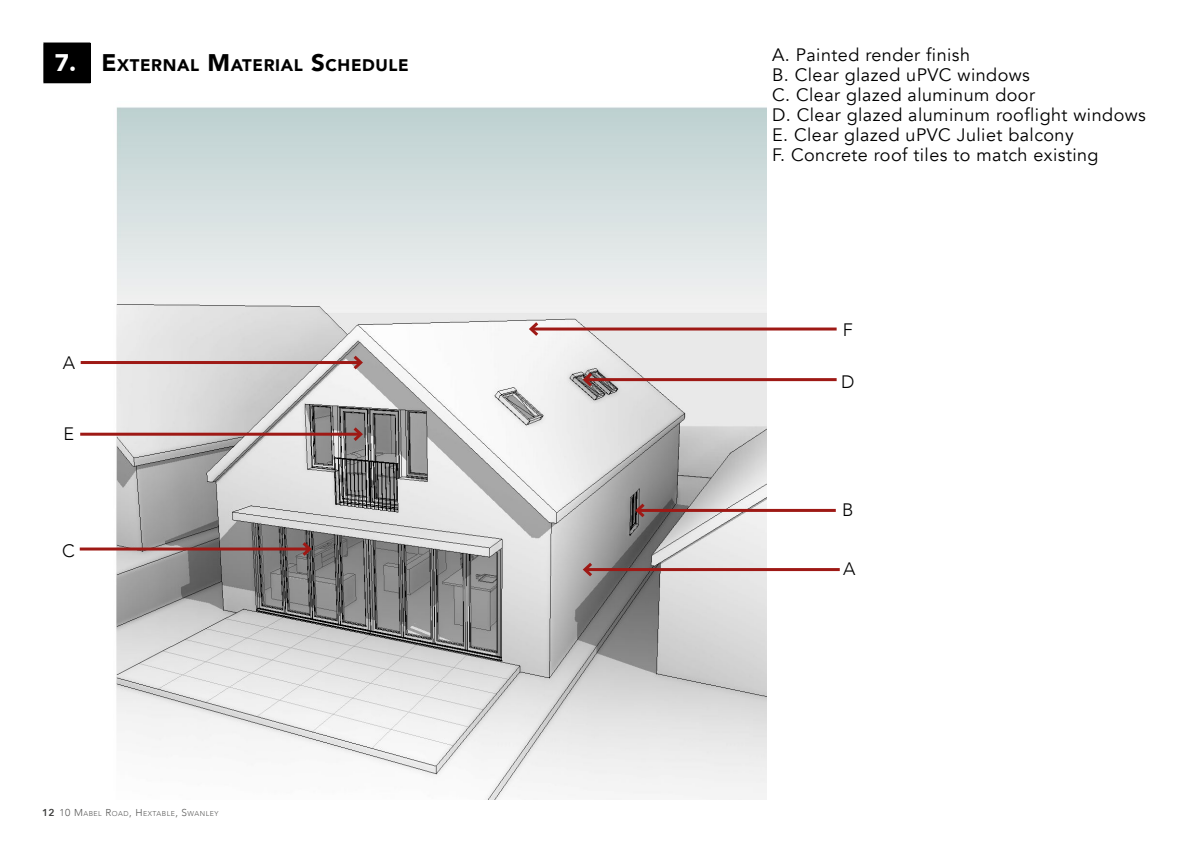
<style>
.page{position:relative;width:1191px;height:842px;background:#fff}
.page>*{position:absolute;margin:0;border:0;box-sizing:border-box;transform-origin:0 0}
.t1{font:18px/20px "Avenir";letter-spacing:.025em;color:#000}
.t2{font:300 18px "Avenir";color:#000}
.t3{font:900 16.8px "Avenir";letter-spacing:.035em;color:#000}
.t4{font:300 7px "Avenir";letter-spacing:.07em;color:#575756}
.s1{font-size:24px;color:#fff}
.s2{font-size:24px}
.s3{font-family:"Avenir Next";font-weight:600;font-size:10px;color:#3c3c3b}
.s4{font-size:10px}
</style>
<div class="page">
<img style="left:113px;top:107px;width:653px;height:692px">
<div style="left:44px;top:43px;width:46px;height:40px;background:#000"></div>
<hr style="left:43px;top:43px;width:47px;height:1px;background:#000">
<hr style="left:43px;top:44px;width:1px;height:38px;background:#000">
<hr style="left:43px;top:82px;width:47px;height:1px;background:#000">
<hr style="left:585px;top:378px;width:251px;height:3px;background:#9e1915">
<svg style="left:580px;top:370px;width:15px;height:20px"></svg>
<hr style="left:80px;top:433px;width:281px;height:3px;background:#9e1915">
<svg style="left:350px;top:424px;width:15px;height:20px"></svg>
<hr style="left:81px;top:361px;width:280px;height:3px;background:#9e1915">
<svg style="left:350px;top:353px;width:15px;height:19px"></svg>
<hr style="left:637px;top:509px;width:198px;height:3px;background:#9e1915">
<svg style="left:633px;top:500px;width:15px;height:20px"></svg>
<hr style="left:80px;top:547px;width:230px;height:3px;background:#9e1915">
<svg style="left:299px;top:539px;width:15px;height:20px"></svg>
<hr style="left:585px;top:568px;width:254px;height:3px;background:#9e1915">
<svg style="left:580px;top:560px;width:15px;height:19px"></svg>
<hr style="left:531px;top:327px;width:305px;height:3px;background:#9e1915">
<svg style="left:526px;top:319px;width:15px;height:20px"></svg>
<p class="t3" style="left:55px;top:51px;width:355px"><span class="s1">7.</span> <span class="s2">E</span>XTERNAL <span class="s2">M</span>ATERIAL <span class="s2">S</span>CHEDULE</p>
<p class="t2" style="left:63px;top:352px;width:14px">A</p>
<p class="t2" style="left:64px;top:423px;width:12px">E</p>
<p class="t2" style="left:62px;top:540px;width:14px">C</p>
<p class="t4" style="left:42px;top:809px;width:178px"><span class="s3">12</span> <span class="s4">10 M</span>ABEL <span class="s4">R</span>OAD<span class="s4">, H</span>EXTABLE<span class="s4">, S</span>WANLEY</p>
<p class="t1" style="left:772px;top:45px;width:375px">A. Painted render finish<br>B. Clear glazed uPVC windows<br>C. Clear glazed aluminum door<br>D. Clear glazed aluminum rooflight windows E. Clear glazed uPVC Juliet balcony<br>F. Concrete roof tiles to match existing</p>
<p class="t2" style="left:843px;top:319px;width:12px">F</p>
<p class="t2" style="left:841px;top:371px;width:15px">D</p>
<p class="t2" style="left:842px;top:499px;width:13px">B</p>
<p class="t2" style="left:843px;top:558px;width:14px">A</p>
</div>
